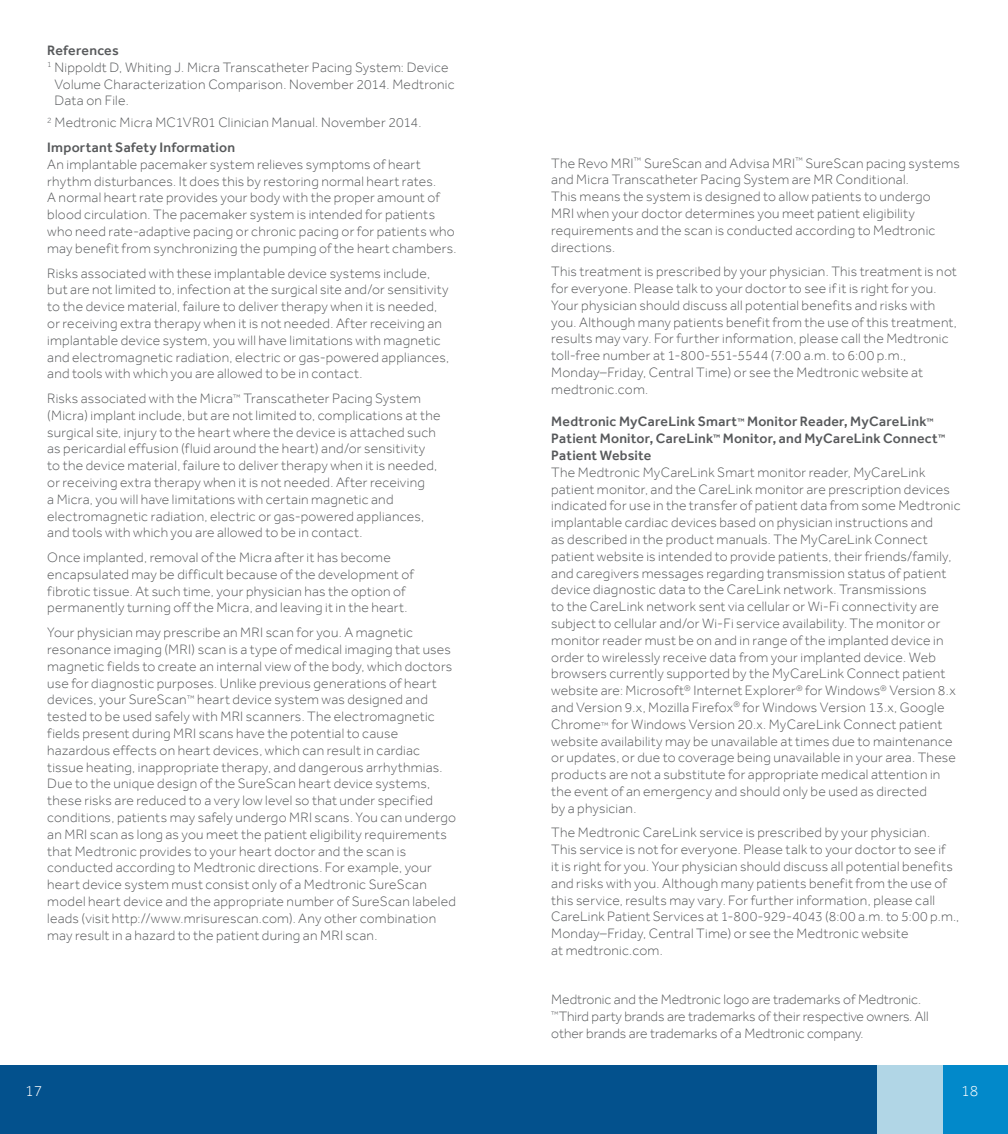
<style>
.page{position:relative;width:1008px;height:1134px;background:#fff}
.page>*{position:absolute;margin:0;border:0;box-sizing:border-box;transform-origin:0 0}
.t1{font:300 15.75px "Effra";color:#fff}
.t2{font:300 14px/16.8px "Effra";letter-spacing:.015em;color:#57595b}
.t3{font:500 14px/16.8px "Effra";letter-spacing:.015em;color:#57595b}
.s1{font-weight:500}
.s2{font-size:8.22px}
</style>
<div class="page">
<div style="left:0;top:1066px;width:1008px;height:68px;background:#03518d"></div>
<div style="left:942px;top:1066px;width:66px;height:68px;background:#0289ca"></div>
<div style="left:877px;top:1066px;width:65px;height:68px;background:#b1d6e6"></div>
<p class="t3" style="left:47px;top:42px;width:73px">References</p>
<p class="t2" style="left:47px;top:59px;width:403px"><sup>1</sup> Nippoldt D, Whiting J. Micra Transcatheter Pacing System: Device</p>
<p class="t2" style="left:54px;top:75px;width:402px">Volume Characterization Comparison. November 2014. Medtronic</p>
<p class="t2" style="left:54px;top:92px;width:76px">Data on File.</p>
<p class="t2" style="left:47px;top:110px;width:376px;line-height:24.7px"><sup>2</sup> Medtronic Micra MC1VR01 Clinician Manual. November 2014.<br><span class="s1">Important Safety Information</span></p>
<p class="t2" style="left:47px;top:156px;width:411px">An implantable pacemaker system relieves symptoms of heart rhythm disturbances. It does this by restoring normal heart rates.<br>A normal heart rate provides your body with the proper amount of blood circulation. The pacemaker system is intended for patients who need rate-adaptive pacing or chronic pacing or for patients who may benefit from synchronizing the pumping of the heart chambers.</p>
<p class="t2" style="left:47px;top:264px;width:403px">Risks associated with these implantable device systems include, but are not limited to, infection at the surgical site and/or sensitivity to the device material, failure to deliver therapy when it is needed, or receiving extra therapy when it is not needed. After receiving an implantable device system, you will have limitations with magnetic and electromagnetic radiation, electric or gas-powered appliances, and tools with which you are allowed to be in contact.</p>
<p class="t2" style="left:47px;top:390px;width:395px">Risks associated with the Micra<sup>™</sup> Transcatheter Pacing System (Micra) implant include, but are not limited to, complications at the surgical site, injury to the heart where the device is attached such as pericardial effusion (fluid around the heart) and/or sensitivity to the device material, failure to deliver therapy when it is needed, or receiving extra therapy when it is not needed. After receiving<br>a Micra, you will have limitations with certain magnetic and electromagnetic radiation, electric or gas-powered appliances, and tools with which you are allowed to be in contact.</p>
<p class="t2" style="left:47px;top:549px;width:368px">Once implanted, removal of the Micra after it has become encapsulated may be difficult because of the development of fibrotic tissue. At such time, your physician has the option of permanently turning off the Micra, and leaving it in the heart.</p>
<p class="t2" style="left:47px;top:624px;width:410px">Your physician may prescribe an MRI scan for you. A magnetic resonance imaging (MRI) scan is a type of medical imaging that uses magnetic fields to create an internal view of the body, which doctors use for diagnostic purposes. Unlike previous generations of heart devices, your SureScan<sup>™</sup> heart device system was designed and tested to be used safely with MRI scanners. The electromagnetic fields present during MRI scans have the potential to cause hazardous effects on heart devices, which can result in cardiac tissue heating, inappropriate therapy, and dangerous arrhythmias.<br>Due to the unique design of the SureScan heart device systems, these risks are reduced to a very low level so that under specified conditions, patients may safely undergo MRI scans. You can undergo an MRI scan as long as you meet the patient eligibility requirements that Medtronic provides to your heart doctor and the scan is conducted according to Medtronic directions. For example, your heart device system must consist only of a Medtronic SureScan model heart device and the appropriate number of SureScan labeled leads (visit http://www.mrisurescan.com). Any other combination may result in a hazard to the patient during an MRI scan.</p>
<p class="t2" style="left:551px;top:154px;width:410px">The Revo MRI<sup>™</sup> SureScan and Advisa MRI<sup>™</sup> SureScan pacing systems and Micra Transcatheter Pacing System are MR Conditional.<br>This means the system is designed to allow patients to undergo<br>MRI when your doctor determines you meet patient eligibility requirements and the scan is conducted according to Medtronic directions.</p>
<p class="t2" style="left:551px;top:263px;width:407px">This treatment is prescribed by your physician. This treatment is not for everyone. Please talk to your doctor to see if it is right for you.<br>Your physician should discuss all potential benefits and risks with you. Although many patients benefit from the use of this treatment, results may vary. For further information, please call the Medtronic toll-free number at 1-800-551-5544 (7:00 a.m. to 6:00 p.m., Monday–Friday, Central Time) or see the Medtronic website at medtronic.com.</p>
<p class="t3" style="left:551px;top:413px;width:395px">Medtronic MyCareLink Smart<sup>™</sup> Monitor Reader, MyCareLink<sup>™<br></sup>Patient Monitor, CareLink<sup>™</sup> Monitor, and MyCareLink Connect<sup>™<br></sup>Patient Website</p>
<p class="t2" style="left:551px;top:464px;width:411px">The Medtronic MyCareLink Smart monitor reader, MyCareLink patient monitor, and the CareLink monitor are prescription devices indicated for use in the transfer of patient data from some Medtronic implantable cardiac devices based on physician instructions and<br>as described in the product manuals. The MyCareLink Connect patient website is intended to provide patients, their friends/family, and caregivers messages regarding transmission status of patient device diagnostic data to the CareLink network. Transmissions<br>to the CareLink network sent via cellular or Wi-Fi connectivity are subject to cellular and/or Wi-Fi service availability. The monitor or monitor reader must be on and in range of the implanted device in order to wirelessly receive data from your implanted device. Web browsers currently supported by the MyCareLink Connect patient website are: Microsoft<sup>®</sup> Internet Explorer<sup>®</sup> for Windows<sup>®</sup> Version 8.x and Version 9.x, Mozilla Firefox<sup>®</sup> for Windows Version 13.x, Google Chrome<span class="s2">™</span> for Windows Version 20.x. MyCareLink Connect patient website availability may be unavailable at times due to maintenance or updates, or due to coverage being unavailable in your area. These products are not a substitute for appropriate medical attention in the event of an emergency and should only be used as directed<br>by a physician.</p>
<p class="t2" style="left:551px;top:824px;width:410px">The Medtronic CareLink service is prescribed by your physician.<br>This service is not for everyone. Please talk to your doctor to see if<br>it is right for you. Your physician should discuss all potential benefits and risks with you. Although many patients benefit from the use of this service, results may vary. For further information, please call CareLink Patient Services at 1-800-929-4043 (8:00 a.m. to 5:00 p.m., Monday–Friday, Central Time) or see the Medtronic website<br>at medtronic.com.</p>
<p class="t2" style="left:551px;top:991px;width:379px">Medtronic and the Medtronic logo are trademarks of Medtronic. <sup>™</sup>Third party brands are trademarks of their respective owners. All other brands are trademarks of a Medtronic company.</p>
<p class="t1" style="left:25px;top:1082px;width:19px">17</p>
<p class="t1" style="left:961px;top:1082px;width:19px">18</p>
</div>
